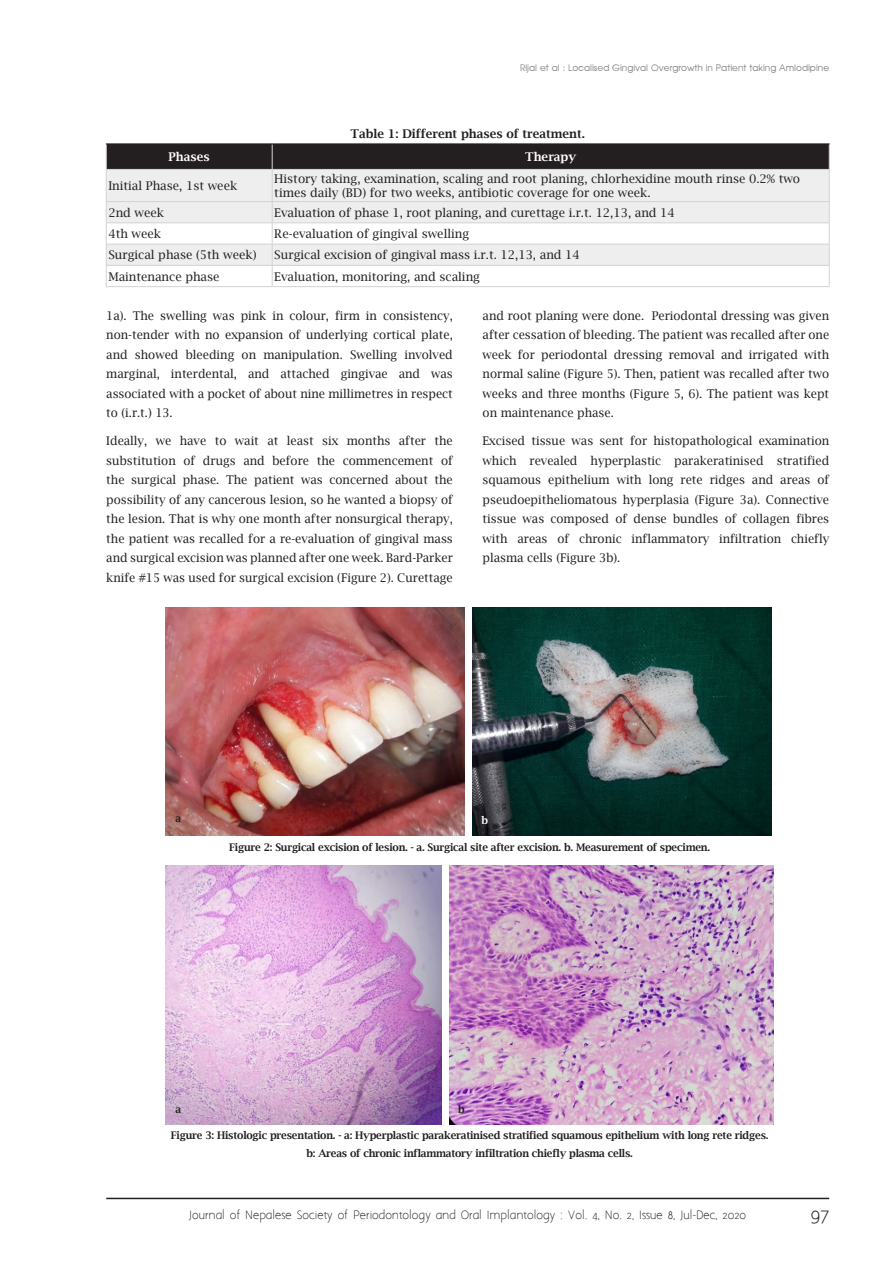
<style>
.page{position:relative;width:893px;height:1263px;background:#fff}
.page>*{position:absolute;margin:0;border:0;box-sizing:border-box;transform-origin:0 0}
.t1{font:18px "Aaargh Normal";color:#231f20}
.t2{font:12px/19.5px "Lucida Bright";color:#231f20;text-align:justify}
.t3{font:600 12px "Lucida Bright";color:#231f20}
.t4{font:600 12px "Lucida Bright";color:#fff}
.t5{font:600 10.5px/18px "Lucida Bright";letter-spacing:-.02em;color:#231f20;text-align:center}
.t6{font:10.5px "Aaargh Normal";color:#231f20}
.t7{font:600 10.5px "Lucida Bright";color:#fff}
.t8{font:9px "Advance Normal";color:#808285}
</style>
<div class="page">
<hr style="left:106px;top:1198px;width:723px;height:1px;background:#231f20">
<img style="left:166px;top:607px;width:298px;height:229px">
<img style="left:473px;top:607px;width:298px;height:229px">
<img style="left:166px;top:865px;width:275px;height:259px">
<img style="left:450px;top:865px;width:323px;height:259px">
<svg style="left:107px;top:170px;width:722px;height:95px;fill:#eeeeef"></svg>
<div style="left:106px;top:145px;width:724px;height:24px;background:#231f20"></div>
<hr style="left:106px;top:169px;width:166px;height:1px;background:#d1d2d4">
<hr style="left:106px;top:170px;width:1px;height:31px;background:#d1d2d4">
<hr style="left:272px;top:169px;width:558px;height:1px;background:#d1d2d4">
<hr style="left:272px;top:170px;width:1px;height:31px;background:#d1d2d4">
<hr style="left:829px;top:170px;width:1px;height:31px;background:#d1d2d4">
<svg style="left:106px;top:202px;width:1px;height:84px"></svg>
<svg style="left:272px;top:202px;width:1px;height:84px"></svg>
<svg style="left:829px;top:202px;width:1px;height:84px"></svg>
<hr style="left:106px;top:201px;width:166px;height:1px;background:#d1d2d4">
<hr style="left:272px;top:201px;width:558px;height:1px;background:#d1d2d4">
<hr style="left:106px;top:222px;width:166px;height:1px;background:#d1d2d4">
<hr style="left:272px;top:222px;width:558px;height:1px;background:#d1d2d4">
<hr style="left:106px;top:244px;width:166px;height:1px;background:#d1d2d4">
<hr style="left:272px;top:244px;width:558px;height:1px;background:#d1d2d4">
<hr style="left:106px;top:265px;width:166px;height:1px;background:#d1d2d4">
<hr style="left:272px;top:265px;width:558px;height:1px;background:#d1d2d4">
<hr style="left:106px;top:286px;width:166px;height:1px;background:#d1d2d4">
<hr style="left:272px;top:286px;width:558px;height:1px;background:#d1d2d4">
<hr style="left:106px;top:144px;width:166px;height:1px;background:#231f20">
<hr style="left:272px;top:144px;width:558px;height:1px;background:#231f20">
<p class="t8" style="left:520px;top:62px;width:311px">Rijal et al : Localised Gingival Overgrowth in Patient taking Amlodipine</p>
<p class="t3" style="left:351px;top:126px;width:236px">Table 1: Different phases of treatment.</p>
<p class="t4" style="left:169px;top:150px;width:43px">Phases</p>
<p class="t4" style="left:525px;top:150px;width:53px">Therapy</p>
<p class="t2" style="left:108px;top:176px;width:130px">Initial Phase, 1st week</p>
<p class="t2" style="left:274px;top:171px;width:527px;line-height:14.4px">History taking, examination, scaling and root planing, chlorhexidine mouth rinse 0.2% two times daily (BD) for two weeks, antibiotic coverage for one week.</p>
<p class="t2" style="left:108px;top:203px;width:57px">2nd week</p>
<p class="t2" style="left:274px;top:203px;width:402px">Evaluation of phase 1, root planing, and curettage i.r.t. 12,13, and 14</p>
<p class="t2" style="left:108px;top:224px;width:54px">4th week</p>
<p class="t2" style="left:274px;top:224px;width:196px">Re-evaluation of gingival swelling</p>
<p class="t2" style="left:108px;top:245px;width:150px">Surgical phase (5th week)</p>
<p class="t2" style="left:274px;top:245px;width:307px">Surgical excision of gingival mass i.r.t. 12,13, and 14</p>
<p class="t2" style="left:108px;top:267px;width:113px">Maintenance phase</p>
<p class="t2" style="left:274px;top:267px;width:207px">Evaluation, monitoring, and scaling</p>
<p class="t2" style="left:483px;top:306px;width:348px">and root planing were done. Periodontal dressing was given after cessation of bleeding. The patient was recalled after one week for periodontal dressing removal and irrigated with normal saline (Figure 5). Then, patient was recalled after two weeks and three months (Figure 5, 6). The patient was kept on maintenance phase.</p>
<p class="t2" style="left:483px;top:431px;width:348px">Excised tissue was sent for histopathological examination which revealed hyperplastic parakeratinised stratified squamous epithelium with long rete ridges and areas of pseudoepitheliomatous hyperplasia (Figure 3a). Connective tissue was composed of dense bundles of collagen fibres with areas of chronic inflammatory infiltration chiefly plasma cells (Figure 3b).</p>
<p class="t2" style="left:106px;top:306px;width:348px">1a). The swelling was pink in colour, firm in consistency, non-tender with no expansion of underlying cortical plate, and showed bleeding on manipulation. Swelling involved marginal, interdental, and attached gingivae and was associated with a pocket of about nine millimetres in respect to (i.r.t.) 13.</p>
<p class="t2" style="left:106px;top:431px;width:348px">Ideally, we have to wait at least six months after the substitution of drugs and before the commencement of the surgical phase. The patient was concerned about the possibility of any cancerous lesion, so he wanted a biopsy of the lesion. That is why one month after nonsurgical therapy, the patient was recalled for a re-evaluation of gingival mass and surgical excision was planned after one week. Bard-Parker knife #15 was used for surgical excision (Figure 2). Curettage</p>
<p class="t5" style="left:176px;top:809px;width:7px">a</p>
<p class="t7" style="left:481px;top:814px;width:8px">b</p>
<p class="t5" style="left:229px;top:838px;width:483px">Figure 2: Surgical excision of lesion. - a. Surgical site after excision. b. Measurement of specimen.</p>
<p class="t5" style="left:176px;top:1100px;width:7px">a</p>
<p class="t5" style="left:458px;top:1100px;width:8px">b</p>
<p class="t5" style="left:171px;top:1126px;width:599px">Figure 3: Histologic presentation. - a: Hyperplastic parakeratinised stratified squamous epithelium with long rete ridges. b: Areas of chronic inflammatory infiltration chiefly plasma cells.</p>
<p class="t6" style="left:189px;top:1209px;width:559px">Journal of Nepalese Society of Periodontology and Oral Implantology : Vol. 4, No. 2, Issue 8, Jul-Dec, 2020</p>
<h1 class="t1" style="left:811px;top:1204px;width:20px">97</h1>
</div>
